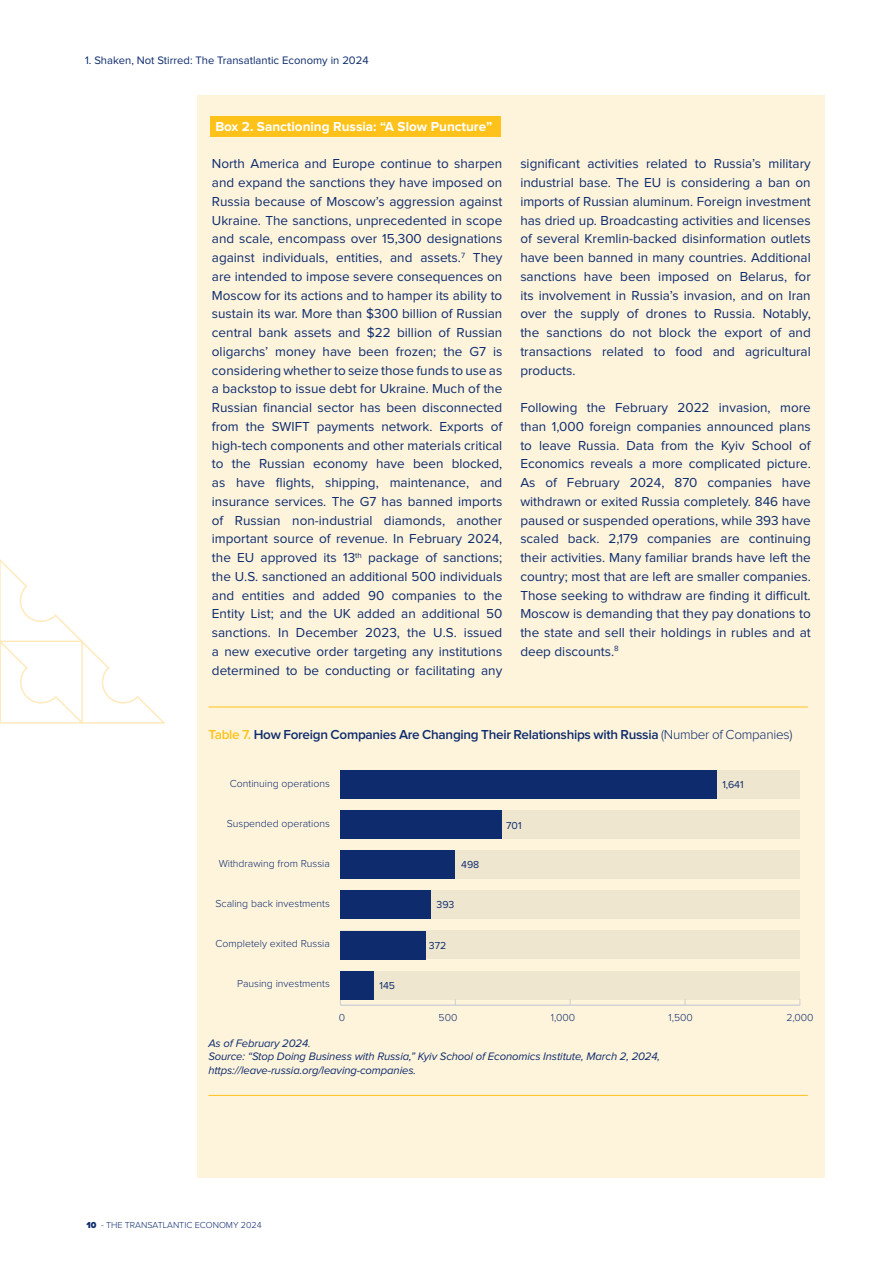
<style>
.page{position:relative;width:893px;height:1263px;background:#fff}
.page>*{position:absolute;margin:0;border:0;box-sizing:border-box;transform-origin:0 0}
.t1{font:13.5px/18.8px "Proxima Nova";color:#0d2b6d;text-align:justify}
.t2{font:600 13.5px "Proxima Nova";letter-spacing:-.02em;color:#0d2b6d}
.t3{font:700 13.5px "Proxima Nova";color:#fff}
.t4{font:italic 11.25px/13.5px "Proxima Nova";letter-spacing:-.01em;color:#0d2b6d}
.t5{font:11.25px "Proxima Nova";color:#0d2b6d}
.t6{font:300 10.5px "Proxima Nova";color:#0d2b6d}
.t7{font:10.5px "Proxima Nova";color:#0d2b6d}
.t8{font:300 9px "Proxima Nova";color:#0d2b6d}
.s1{color:#fec21a}
.s2{font-weight:300}
.s3{font-weight:900}
</style>
<div class="page">
<div style="left:198px;top:96px;width:627px;height:1082px;background:#fef4dc"></div>
<div style="left:210px;top:116px;width:291px;height:20px;background:#fec21a"></div>
<div style="left:340px;top:971px;width:460px;height:28px;background:#eee6cf"></div>
<div style="left:340px;top:930px;width:460px;height:29px;background:#eee6cf"></div>
<div style="left:340px;top:890px;width:460px;height:29px;background:#eee6cf"></div>
<div style="left:340px;top:850px;width:460px;height:29px;background:#eee6cf"></div>
<div style="left:340px;top:810px;width:460px;height:29px;background:#eee6cf"></div>
<div style="left:340px;top:770px;width:460px;height:29px;background:#eee6cf"></div>
<hr style="left:340px;top:1004px;width:460px;height:2px;background:#d1d2d4">
<div style="left:340px;top:770px;width:377px;height:29px;background:#0d2b6d"></div>
<div style="left:340px;top:810px;width:161px;height:29px;background:#0d2b6d"></div>
<div style="left:340px;top:850px;width:115px;height:29px;background:#0d2b6d"></div>
<div style="left:340px;top:890px;width:91px;height:29px;background:#0d2b6d"></div>
<div style="left:340px;top:930px;width:86px;height:29px;background:#0d2b6d"></div>
<div style="left:340px;top:971px;width:34px;height:28px;background:#0d2b6d"></div>
<hr style="left:209px;top:707px;width:598px;height:1px;background:#fec21a">
<hr style="left:209px;top:1095px;width:598px;height:1px;background:#fec21a">
<svg style="left:0;top:559px;width:166px;height:165px"></svg>
<p class="t5" style="left:85px;top:55px;width:285px">1. Shaken, Not Stirred: The Transatlantic Economy in 2024</p>
<p class="t3" style="left:215px;top:120px;width:278px">Box 2. Sanctioning Russia: “A Slow Puncture”</p>
<p class="t1" style="left:212px;top:155px;width:292px">North America and Europe continue to sharpen and expand the sanctions they have imposed on Russia because of Moscow’s aggression against Ukraine. The sanctions, unprecedented in scope and scale, encompass over 15,300 designations against individuals, entities, and assets.<sup>7</sup> They are intended to impose severe consequences on Moscow for its actions and to hamper its ability to sustain its war. More than $300 billion of Russian central bank assets and $22 billion of Russian oligarchs’ money have been frozen; the G7 is considering whether to seize those funds to use as a backstop to issue debt for Ukraine. Much of the Russian financial sector has been disconnected from the SWIFT payments network. Exports of high-tech components and other materials critical to the Russian economy have been blocked, as have flights, shipping, maintenance, and insurance services. The G7 has banned imports of Russian non-industrial diamonds, another important source of revenue. In February 2024, the EU approved its 13<sup>th</sup> package of sanctions; the U.S. sanctioned an additional 500 individuals and entities and added 90 companies to the Entity List; and the UK added an additional 50 sanctions. In December 2023, the U.S. issued a new executive order targeting any institutions determined to be conducting or facilitating any</p>
<p class="t1" style="left:520px;top:155px;width:292px">significant activities related to Russia’s military industrial base. The EU is considering a ban on imports of Russian aluminum. Foreign investment has dried up. Broadcasting activities and licenses of several Kremlin-backed disinformation outlets have been banned in many countries. Additional sanctions have been imposed on Belarus, for its involvement in Russia’s invasion, and on Iran over the supply of drones to Russia. Notably, the sanctions do not block the export of and transactions related to food and agricultural products.</p>
<p class="t1" style="left:520px;top:399px;width:292px">Following the February 2022 invasion, more than 1,000 foreign companies announced plans to leave Russia. Data from the Kyiv School of Economics reveals a more complicated picture.<br>As of February 2024, 870 companies have withdrawn or exited Russia completely. 846 have paused or suspended operations, while 393 have scaled back. 2,179 companies are continuing their activities. Many familiar brands have left the country; most that are left are smaller companies.<br>Those seeking to withdraw are finding it difficult.<br>Moscow is demanding that they pay donations to the state and sell their holdings in rubles and at deep discounts.<sup>8</sup></p>
<p class="t2" style="left:208px;top:728px;width:585px"><span class="s1">Table 7.</span> How Foreign Companies Are Changing Their Relationships with Russia <span class="s2">(Number of Companies)</span></p>
<p class="t6" style="left:230px;top:778px;width:102px">Continuing operations</p>
<p class="t6" style="left:227px;top:818px;width:105px">Suspended operations</p>
<p class="t6" style="left:219px;top:858px;width:113px">Withdrawing from Russia</p>
<p class="t6" style="left:215px;top:899px;width:116px">Scaling back investments</p>
<p class="t6" style="left:216px;top:939px;width:116px">Completely exited Russia</p>
<p class="t6" style="left:237px;top:979px;width:94px">Pausing investments</p>
<p class="t7" style="left:379px;top:980px;width:17px">145</p>
<p class="t7" style="left:461px;top:859px;width:20px">498</p>
<p class="t7" style="left:436px;top:899px;width:19px">393</p>
<p class="t7" style="left:429px;top:940px;width:19px">372</p>
<p class="t7" style="left:506px;top:821px;width:17px">701</p>
<p class="t7" style="left:722px;top:779px;width:23px">1,641</p>
<p class="t6" style="left:339px;top:1013px;width:8px">0</p>
<p class="t6" style="left:439px;top:1013px;width:20px">500</p>
<p class="t6" style="left:551px;top:1013px;width:26px">1,000</p>
<p class="t6" style="left:669px;top:1013px;width:26px">1,500</p>
<p class="t6" style="left:786px;top:1013px;width:29px">2,000</p>
<p class="t4" style="left:208px;top:1036px;width:453px">As of February 2024.<br>Source: “Stop Doing Business with Russia,” Kyiv School of Economics Institute, March 2, 2024, https://leave-russia.org/leaving-companies.</p>
<p class="t8" style="left:86px;top:1221px;width:177px"><span class="s3">10</span> - THE TRANSATLANTIC ECONOMY 2024</p>
</div>
